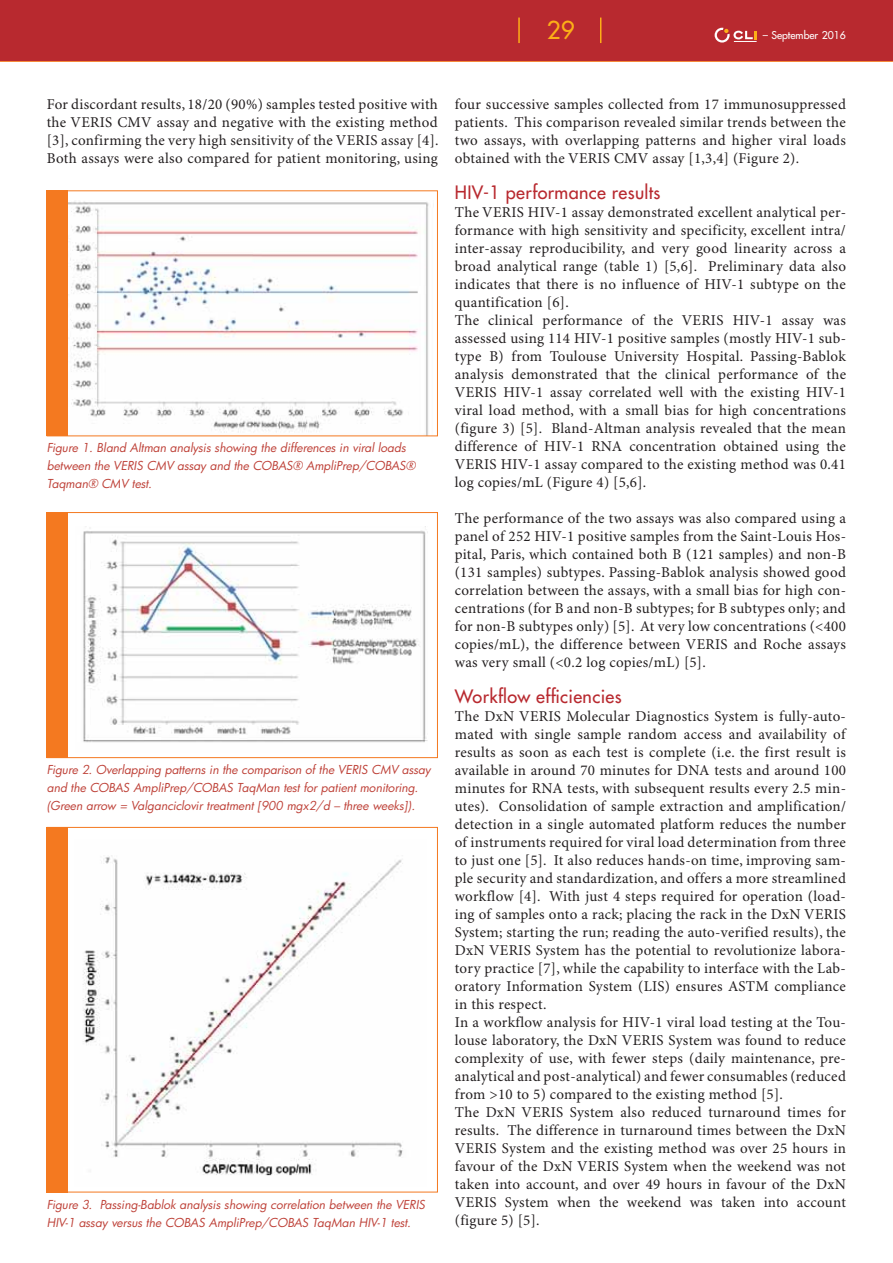
<style>
.page{position:relative;width:893px;height:1263px;background:#fff}
.page>*{position:absolute;margin:0;border:0;box-sizing:border-box;transform-origin:0 0}
.t1{font:24px "Futura";color:#fcaf17}
.t2{font:18px "Futura";letter-spacing:.02em;color:#b8292f}
.t3{font:15px/18px "Minion Pro";letter-spacing:.02em;color:#231f20;text-align:justify}
.t4{font:italic 12px/18px "Futura";color:#be4138}
.t5{font:10.5px "Futura";color:#fff}
</style>
<div class="page">
<hr style="left:0;top:60px;width:893px;height:2px;background:#f47920">
<div style="left:0;top:0;width:893px;height:61px;background:#b8292f"></div>
<svg style="left:714px;top:28px;width:42px;height:15px"></svg>
<hr style="left:518px;top:18px;width:2px;height:25px;background:#fcaf17">
<svg style="left:600px;top:18px;width:1px;height:25px"></svg>
<img style="left:68px;top:201px;width:361px;height:233px">
<div style="left:47px;top:190px;width:21px;height:246px;background:#f47920"></div>
<img style="left:83px;top:530px;width:344px;height:213px">
<div style="left:47px;top:512px;width:391px;height:246px;border:1px solid #f47920"></div>
<div style="left:47px;top:512px;width:21px;height:246px;background:#f47920"></div>
<img style="left:83px;top:855px;width:320px;height:321px">
<div style="left:47px;top:827px;width:21px;height:365px;background:#f47920"></div>
<h1 class="t1" style="left:547px;top:18px;width:29px">29</h1>
<p class="t5" style="left:763px;top:30px;width:85px">– September 2016</p>
<p class="t3" style="left:47px;top:97px;width:393px">For discordant results, 18/20 (90%) samples tested positive with the VERIS CMV assay and negative with the existing method [3], confirming the very high sensitivity of the VERIS assay [4].<br>Both assays were also compared for patient monitoring, using</p>
<p class="t3" style="left:455px;top:97px;width:393px">four successive samples collected from 17 immunosuppressed patients. This comparison revealed similar trends between the two assays, with overlapping patterns and higher viral loads obtained with the VERIS CMV assay [1,3,4] (Figure 2).</p>
<p class="t2" style="left:455px;top:184px;width:207px">HIV-1 performance results</p>
<p class="t3" style="left:455px;top:205px;width:393px;text-align:left">The VERIS HIV-1 assay demonstrated excellent analytical per&shy;formance with high sensitivity and specificity, excellent intra/ inter-assay reproducibility, and very good linearity across a broad analytical range (table 1) [5,6]. Preliminary data also indicates that there is no influence of HIV-1 subtype on the quantification [6].<br>The clinical performance of the VERIS HIV-1 assay was assessed using 114 HIV-1 positive samples (mostly HIV-1 sub&shy;type B) from Toulouse University Hospital. Passing-Bablok analysis demonstrated that the clinical performance of the VERIS HIV-1 assay correlated well with the existing HIV-1 viral load method, with a small bias for high concentrations (figure 3) [5]. Bland-Altman analysis revealed that the mean difference of HIV-1 RNA concentration obtained using the VERIS HIV-1 assay compared to the existing method was 0.41 log copies/mL (Figure 4) [5,6].</p>
<p class="t3" style="left:455px;top:511px;width:393px">The performance of the two assays was also compared using a panel of 252 HIV-1 positive samples from the Saint-Louis Hos&shy;pital, Paris, which contained both B (121 samples) and non-B (131 samples) subtypes. Passing-Bablok analysis showed good correlation between the assays, with a small bias for high con&shy;centrations (for B and non-B subtypes; for B subtypes only; and for non-B subtypes only) [5]. At very low concentrations (&lt;400 copies/mL), the difference between VERIS and Roche assays was very small (&lt;0.2 log copies/mL) [5].</p>
<p class="t2" style="left:455px;top:688px;width:168px">Workflow efficiencies</p>
<p class="t3" style="left:455px;top:709px;width:393px;text-align:left">The DxN VERIS Molecular Diagnostics System is fully-auto&shy;mated with single sample random access and availability of results as soon as each test is complete (i.e. the first result is available in around 70 minutes for DNA tests and around 100 minutes for RNA tests, with subsequent results every 2.5 min&shy;utes). Consolidation of sample extraction and amplification/ detection in a single automated platform reduces the number of instruments required for viral load determination from three to just one [5]. It also reduces hands-on time, improving sam&shy;ple security and standardization, and offers a more streamlined workflow [4]. With just 4 steps required for operation (load&shy;ing of samples onto a rack; placing the rack in the DxN VERIS System; starting the run; reading the auto-verified results), the DxN VERIS System has the potential to revolutionize labora&shy;tory practice [7], while the capability to interface with the Lab&shy;oratory Information System (LIS) ensures ASTM compliance in this respect.<br>In a workflow analysis for HIV-1 viral load testing at the Tou&shy;louse laboratory, the DxN VERIS System was found to reduce complexity of use, with fewer steps (daily maintenance, pre&shy;analytical and post-analytical) and fewer consumables (reduced from &gt;10 to 5) compared to the existing method [5].<br>The DxN VERIS System also reduced turnaround times for results. The difference in turnaround times between the DxN VERIS System and the existing method was over 25 hours in favour of the DxN VERIS System when the weekend was not taken into account, and over 49 hours in favour of the DxN VERIS System when the weekend was taken into account (figure 5) [5].</p>
<p class="t4" style="left:47px;top:440px;width:370px">Figure 1. Bland Altman analysis showing the differences in viral loads between the VERIS CMV assay and the COBAS® AmpliPrep/COBAS®<br>Taqman® CMV test.</p>
<p class="t4" style="left:47px;top:761px;width:385px">Figure 2. Overlapping patterns in the comparison of the VERIS CMV assay and the COBAS AmpliPrep/COBAS TaqMan test for patient monitoring. (Green arrow = Valganciclovir treatment [900 mgx2/d – three weeks]).</p>
<p class="t4" style="left:47px;top:1196px;width:380px">Figure 3. Passing-Bablok analysis showing correlation between the VERIS<br>HIV-1 assay versus the COBAS AmpliPrep/COBAS TaqMan HIV-1 test.</p>
</div>
